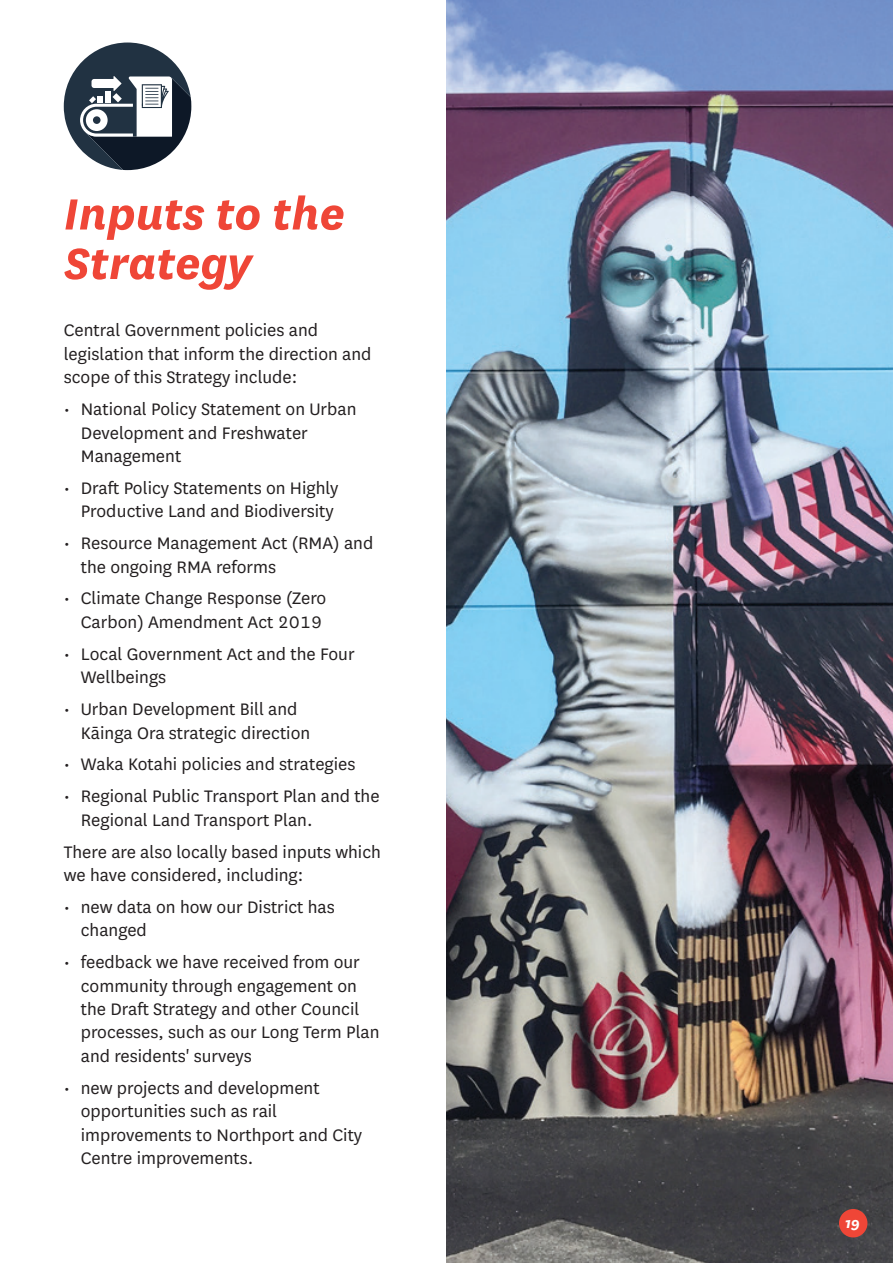
<style>
.page{position:relative;width:893px;height:1263px;background:#fff}
.page>*{position:absolute;margin:0;border:0;box-sizing:border-box;transform-origin:0 0}
.Heading_one{font:italic 700 51px/49.5px "National";color:#ef4637}
.Bullets{font:19.5px/23.4px "National";color:#231f20}
.Body_Text{font:19.5px/23.4px "National";color:#231f20}
.t1{font:italic 700 16.5px "National";color:#fff}
</style>
<div class="page">
<svg style="left:64px;top:43px;width:127px;height:127px"></svg>
<img style="left:446px;top:0;width:447px;height:1263px">
<div style="left:839px;top:1209px;width:28px;height:28px;background:#ef4637;border-radius:50%"></div>
<h1 class="Heading_one" style="left:64px;top:186px;width:282px">Inputs to the<br>Strategy</h1>
<p class="Body_Text" style="left:64px;top:318px;width:309px">Central Government policies and legislation that inform the direction and scope of this Strategy include:</p>
<p class="Bullets" style="left:81px;top:397px;width:277px;text-indent:-17px">• National Policy Statement on Urban<br>Development and Freshwater<br>Management</p>
<p class="Bullets" style="left:64px;top:475px;width:276px;text-align:right">• Draft Policy Statements on Highly<br>Productive Land and Biodiversity</p>
<p class="Bullets" style="left:81px;top:531px;width:294px;text-indent:-17px">• Resource Management Act (RMA) and the ongoing RMA reforms</p>
<p class="Bullets" style="left:64px;top:586px;width:264px;text-align:right">• Climate Change Response (Zero<br>Carbon) Amendment Act 2019</p>
<p class="Bullets" style="left:81px;top:641px;width:275px;text-indent:-17px">• Local Government Act and the Four<br>Wellbeings</p>
<p class="Bullets" style="left:81px;top:697px;width:231px;text-indent:-17px">• Urban Development Bill and<br>Kāinga Ora strategic direction</p>
<p class="Bullets" style="left:64px;top:752px;width:293px">• Waka Kotahi policies and strategies</p>
<p class="Bullets" style="left:81px;top:784px;width:300px;text-indent:-17px">• Regional Public Transport Plan and the<br>Regional Land Transport Plan.</p>
<p class="Body_Text" style="left:64px;top:839px;width:319px">There are also locally based inputs which we have considered, including:</p>
<p class="Bullets" style="left:81px;top:894px;width:256px;text-indent:-17px">• new data on how our District has changed</p>
<p class="Bullets" style="left:81px;top:950px;width:300px;text-indent:-17px">• feedback we have received from our community through engagement on the Draft Strategy and other Council processes, such as our Long Term Plan and residents' surveys</p>
<p class="Bullets" style="left:81px;top:1075px;width:283px;text-indent:-17px">• new projects and development opportunities such as rail improvements to Northport and City<br>Centre improvements.</p>
<p class="t1" style="left:845px;top:1211px;width:16px">19</p>
</div>
